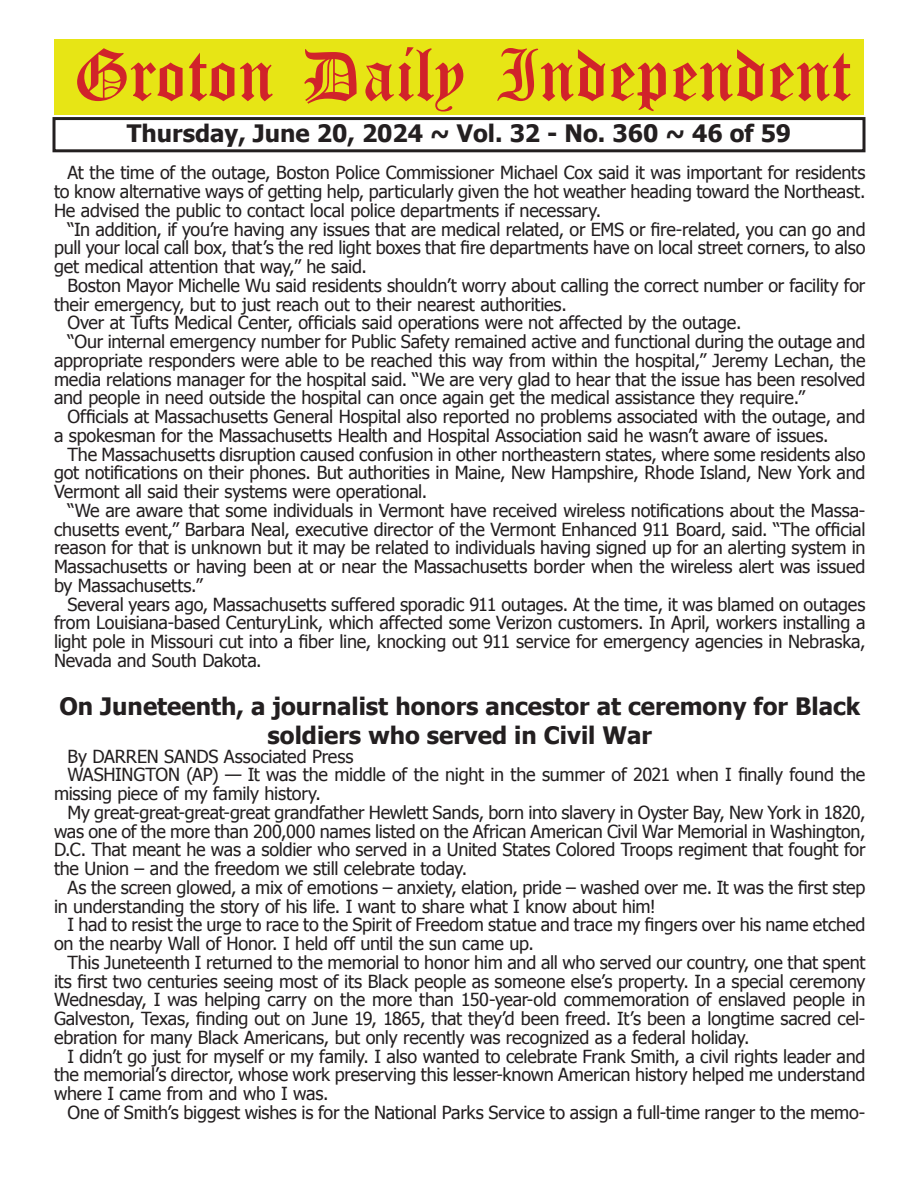
<style>
.page{position:relative;width:918px;height:1188px;background:#fff}
.page>*{position:absolute;margin:0;border:0;box-sizing:border-box;transform-origin:0 0}
.t1{font:54px "Old English Five";color:#d1232a}
.t2{font:700 24px/28.8px "Tahoma";color:#231f20;text-align:center}
.t3{font:18px/18.8px "Tahoma";letter-spacing:-.01em;color:#231f20;text-align:justify}
</style>
<div class="page">
<div style="left:52px;top:117px;width:814px;height:35px;border:3px solid #231f20"></div>
<div style="left:54px;top:40px;width:810px;height:75px;background:#e7e515"></div>
<h1 class="t1" style="left:73px;top:50px;width:779px">Groton Daily Independent</h1>
<h2 class="t2" style="left:127px;top:117px;width:666px">Thursday, June 20, 2024 ~ Vol. 32 - No. 360 ~ 46 of 59</h2>
<p class="t3" style="left:54px;top:163px;width:813px;text-indent:14px">At the time of the outage, Boston Police Commissioner Michael Cox said it was important for residents to know alternative ways of getting help, particularly given the hot weather heading toward the Northeast.<br>He advised the public to contact local police departments if necessary.</p>
<p class="t3" style="left:54px;top:219px;width:813px;text-indent:14px">“In addition, if you’re having any issues that are medical related, or EMS or fire-related, you can go and pull your local call box, that’s the red light boxes that fire departments have on local street corners, to also get medical attention that way,” he said.</p>
<p class="t3" style="left:68px;top:275px;width:799px">Boston Mayor Michelle Wu said residents shouldn’t worry about calling the correct number or facility for</p>
<p class="t3" style="left:54px;top:294px;width:514px">their emergency, but to just reach out to their nearest authorities.</p>
<p class="t3" style="left:68px;top:313px;width:676px">Over at Tufts Medical Center, officials said operations were not affected by the outage.</p>
<p class="t3" style="left:68px;top:331px;width:800px">“Our internal emergency number for Public Safety remained active and functional during the outage and</p>
<p class="t3" style="left:54px;top:350px;width:813px">appropriate responders were able to be reached this way from within the hospital,” Jeremy Lechan, the</p>
<p class="t3" style="left:54px;top:369px;width:813px">media relations manager for the hospital said. “We are very glad to hear that the issue has been resolved</p>
<p class="t3" style="left:54px;top:388px;width:753px">and people in need outside the hospital can once again get the medical assistance they require.”</p>
<p class="t3" style="left:68px;top:406px;width:800px">Officials at Massachusetts General Hospital also reported no problems associated with the outage, and</p>
<p class="t3" style="left:54px;top:425px;width:776px">a spokesman for the Massachusetts Health and Hospital Association said he wasn’t aware of issues.</p>
<p class="t3" style="left:68px;top:444px;width:800px">The Massachusetts disruption caused confusion in other northeastern states, where some residents also</p>
<p class="t3" style="left:54px;top:463px;width:813px">got notifications on their phones. But authorities in Maine, New Hampshire, Rhode Island, New York and</p>
<p class="t3" style="left:54px;top:481px;width:375px">Vermont all said their systems were operational.</p>
<p class="t3" style="left:68px;top:500px;width:799px">“We are aware that some individuals in Vermont have received wireless notifications about the Massa-</p>
<p class="t3" style="left:54px;top:519px;width:813px">chusetts event,” Barbara Neal, executive director of the Vermont Enhanced 911 Board, said. “The official</p>
<p class="t3" style="left:54px;top:538px;width:813px">reason for that is unknown but it may be related to individuals having signed up for an alerting system in</p>
<p class="t3" style="left:54px;top:556px;width:813px">Massachusetts or having been at or near the Massachusetts border when the wireless alert was issued</p>
<p class="t3" style="left:54px;top:575px;width:150px">by Massachusetts.”</p>
<p class="t3" style="left:68px;top:594px;width:799px">Several years ago, Massachusetts suffered sporadic 911 outages. At the time, it was blamed on outages</p>
<p class="t3" style="left:54px;top:613px;width:813px">from Louisiana-based CenturyLink, which affected some Verizon customers. In April, workers installing a</p>
<p class="t3" style="left:54px;top:631px;width:813px">light pole in Missouri cut into a fiber line, knocking out 911 service for emergency agencies in Nebraska,</p>
<p class="t3" style="left:54px;top:650px;width:209px">Nevada and South Dakota.</p>
<h2 class="t2" style="left:59px;top:691px;width:802px">On Juneteenth, a journalist honors ancestor at ceremony for Black soldiers who served in Civil War</h2>
<p class="t3" style="left:68px;top:746px;width:287px">By DARREN SANDS Associated Press</p>
<p class="t3" style="left:68px;top:765px;width:799px">WASHINGTON (AP) — It was the middle of the night in the summer of 2021 when I finally found the</p>
<p class="t3" style="left:54px;top:783px;width:269px">missing piece of my family history.</p>
<p class="t3" style="left:68px;top:802px;width:799px">My great-great-great-great grandfather Hewlett Sands, born into slavery in Oyster Bay, New York in 1820,</p>
<p class="t3" style="left:54px;top:821px;width:813px">was one of the more than 200,000 names listed on the African American Civil War Memorial in Washington,</p>
<p class="t3" style="left:54px;top:840px;width:813px">D.C. That meant he was a soldier who served in a United States Colored Troops regiment that fought for</p>
<p class="t3" style="left:54px;top:858px;width:415px">the Union – and the freedom we still celebrate today.</p>
<p class="t3" style="left:68px;top:877px;width:799px">As the screen glowed, a mix of emotions – anxiety, elation, pride – washed over me. It was the first step</p>
<p class="t3" style="left:54px;top:896px;width:603px">in understanding the story of his life. I want to share what I know about him!</p>
<p class="t3" style="left:68px;top:915px;width:799px">I had to resist the urge to race to the Spirit of Freedom statue and trace my fingers over his name etched</p>
<p class="t3" style="left:54px;top:933px;width:481px">on the nearby Wall of Honor. I held off until the sun came up.</p>
<p class="t3" style="left:68px;top:952px;width:800px">This Juneteenth I returned to the memorial to honor him and all who served our country, one that spent</p>
<p class="t3" style="left:54px;top:971px;width:813px">its first two centuries seeing most of its Black people as someone else’s property. In a special ceremony</p>
<p class="t3" style="left:54px;top:990px;width:813px">Wednesday, I was helping carry on the more than 150-year-old commemoration of enslaved people in</p>
<p class="t3" style="left:54px;top:1008px;width:813px">Galveston, Texas, finding out on June 19, 1865, that they’d been freed. It’s been a longtime sacred cel-</p>
<p class="t3" style="left:54px;top:1027px;width:697px">ebration for many Black Americans, but only recently was recognized as a federal holiday.</p>
<p class="t3" style="left:68px;top:1046px;width:799px">I didn’t go just for myself or my family. I also wanted to celebrate Frank Smith, a civil rights leader and</p>
<p class="t3" style="left:54px;top:1065px;width:813px">the memorial’s director, whose work preserving this lesser-known American history helped me understand</p>
<p class="t3" style="left:54px;top:1084px;width:276px">where I came from and who I was.</p>
<p class="t3" style="left:68px;top:1102px;width:799px">One of Smith’s biggest wishes is for the National Parks Service to assign a full-time ranger to the memo-</p>
</div>
